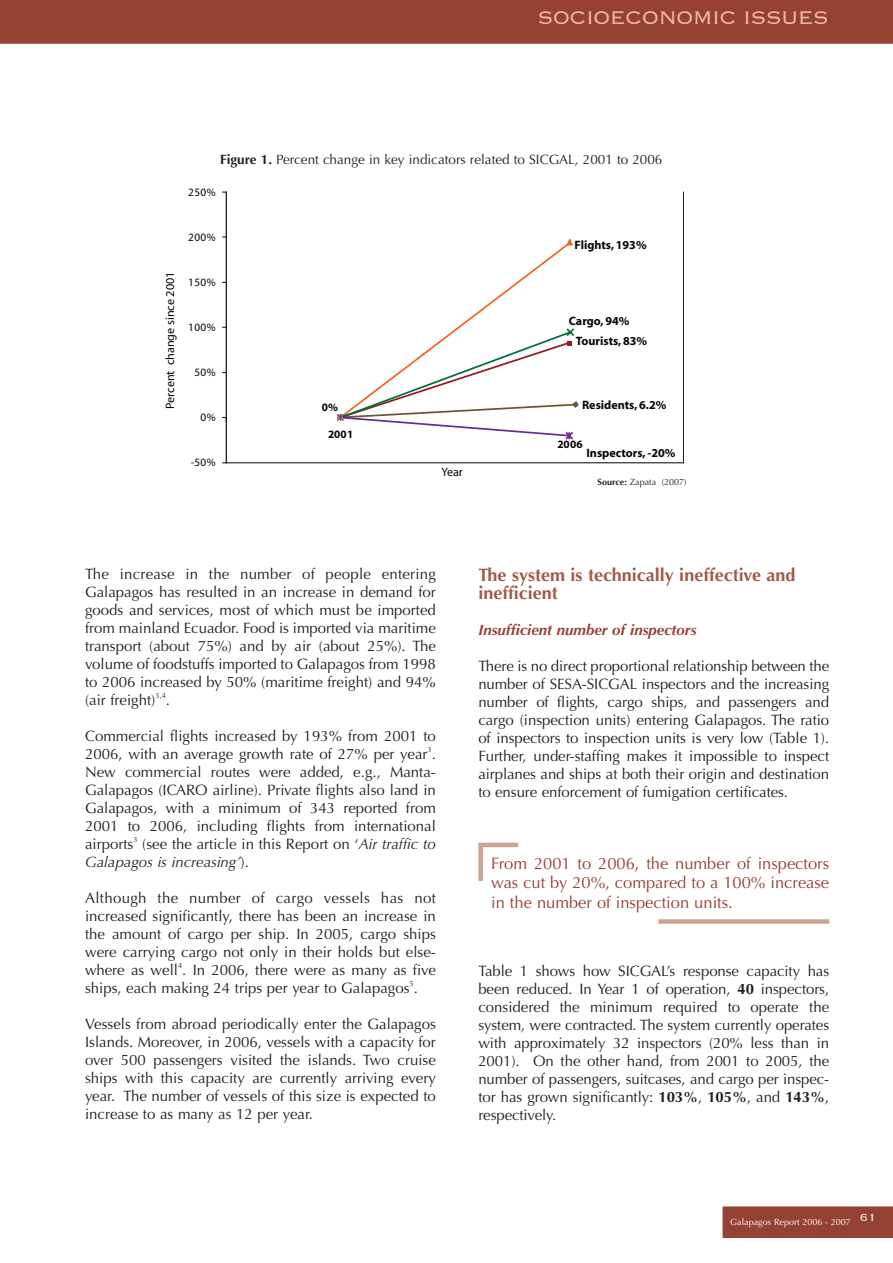
<style>
.page{position:relative;width:893px;height:1263px;background:#fff}
.page>*{position:absolute;margin:0;border:0;box-sizing:border-box;transform-origin:0 0}
.t1{font:300 24px "Copperplate";letter-spacing:-.03em;color:#f2b89d}
.t2{font:700 18px/18px "Optima";color:#a25a44}
.t3{font:16.5px/19.5px "Optima";color:#954134;text-align:justify}
.t4{font:15px/18px "Optima";color:#231f20;text-align:justify}
.t5{font:italic 15px/18px "Optima";color:#231f20}
.t6{font:italic 700 15px "Optima";color:#954134}
.t7{font:13.5px "Optima";color:#231f20}
.t8{font:700 12.15px "Myriad";color:#050504}
.t9{font:12.15px "Myriad";color:#050504}
.t10{font:11.25px "Myriad";letter-spacing:.04em;color:#050504}
.t11{font:700 11.25px "Myriad";color:#050504}
.t12{font:9px "Optima";color:#fff}
.t13{font:9px "Optima";color:#231f20}
.t14{font:7.5px "Optima";color:#231f20}
.s1{font-weight:700}
.s2{font-style:normal}
</style>
<div class="page">
<div style="left:722px;top:1206px;width:171px;height:32px;background:#954134"></div>
<div style="left:0;top:0;width:893px;height:44px;background:#954134"></div>
<hr style="left:226px;top:462px;width:457px;height:1px;background:#050504">
<hr style="left:683px;top:192px;width:1px;height:271px;background:#231f20">
<hr style="left:226px;top:192px;width:1px;height:271px;background:#050504">
<svg style="left:337px;top:238px;width:242px;height:202px"></svg>
<svg style="left:478px;top:842px;width:41px;height:39px"></svg>
<div style="left:658px;top:919px;width:171px;height:5px;background:#cca492"></div>
<h1 class="t1" style="left:538px;top:2px;width:293px">SOCIOECONOMIC ISSUES</h1>
<p class="t7" style="left:220px;top:152px;width:444px"><span class="s1">Figure 1.</span> Percent change in key indicators related to SICGAL, 2001 to 2006</p>
<p class="t10" style="left:188px;top:188px;width:29px">250%</p>
<p class="t10" style="left:188px;top:233px;width:29px">200%</p>
<p class="t9" style="left:166px;top:409px;width:139px;rotate:-90deg">Percent change since 2001</p>
<p class="t10" style="left:194px;top:278px;width:23px">50%</p>
<p class="t10" style="left:194px;top:323px;width:23px">00%</p>
<p class="t10" style="left:201px;top:368px;width:17px">0%</p>
<p class="t10" style="left:201px;top:413px;width:17px">0%</p>
<p class="t10" style="left:194px;top:458px;width:23px">50%</p>
<p class="t11" style="left:322px;top:403px;width:18px">0%</p>
<p class="t11" style="left:328px;top:430px;width:27px">2001</p>
<p class="t9" style="left:441px;top:467px;width:23px">Year</p>
<p class="t8" style="left:581px;top:240px;width:67px">lights, 193%</p>
<p class="t8" style="left:569px;top:316px;width:62px">Cargo, 94%</p>
<p class="t8" style="left:576px;top:337px;width:73px">Tourists, 83%</p>
<p class="t8" style="left:582px;top:400px;width:86px">Residents, 6.2%</p>
<p class="t11" style="left:557px;top:440px;width:27px">2006</p>
<p class="t8" style="left:590px;top:449px;width:87px">nspectors, -20%</p>
<p class="t13" style="left:598px;top:476px;width:91px"><span class="s1">Source:</span> Zapata (2007)</p>
<p class="t4" style="left:85px;top:565px;width:352px">The increase in the number of people entering Galapagos has resulted in an increase in demand for goods and services, most of which must be imported from mainland Ecuador. Food is imported via maritime transport (about 75%) and by air (about 25%). The volume of foodstuffs imported to Galapagos from 1998 to 2006 increased by 50% (maritime freight) and 94% (air freight)</p>
<p class="t14" style="left:155px;top:691px;width:12px">3,4</p>
<p class="t4" style="left:166px;top:691px;width:6px">.</p>
<p class="t4" style="left:85px;top:727px;width:352px">Commercial flights increased by 193% from 2001 to<br>2006, with an average growth rate of 27% per year .</p>
<p class="t14" style="left:427px;top:745px;width:6px">3</p>
<p class="t4" style="left:85px;top:763px;width:352px">New commercial routes were added, e.g., Manta-Galapagos (ICARO airline). Private flights also land in Galapagos, with a minimum of 343 reported from 2001 to 2006, including flights from international airports</p>
<p class="t14" style="left:133px;top:835px;width:6px">3</p>
<p class="t5" style="left:85px;top:834px;width:352px;text-indent:57px"><span class="s2">(see the article in this Report on ‘</span>Air traffic to<br>Galapagos is increasing’<span class="s2">).</span></p>
<p class="t4" style="left:85px;top:889px;width:352px">Although the number of cargo vessels has not increased significantly, there has been an increase in the amount of cargo per ship. In 2005, cargo ships were carrying cargo not only in their holds but else&shy;where as well . In 2006, there were as many as five</p>
<p class="t14" style="left:178px;top:961px;width:6px">4</p>
<p class="t4" style="left:85px;top:979px;width:334px">ships, each making 24 trips per year to Galapagos .</p>
<p class="t14" style="left:410px;top:979px;width:6px">5</p>
<p class="t4" style="left:85px;top:1015px;width:352px">Vessels from abroad periodically enter the Galapagos Islands. Moreover, in 2006, vessels with a capacity for over 500 passengers visited the islands. Two cruise ships with this capacity are currently arriving every year. The number of vessels of this size is expected to increase to as many as 12 per year.</p>
<p class="t2" style="left:478px;top:566px;width:319px">The system is technically ineffective and inefficient</p>
<p class="t6" style="left:478px;top:621px;width:220px">Insufficient number of inspectors</p>
<p class="t4" style="left:478px;top:657px;width:352px">There is no direct proportional relationship between the number of SESA-SICGAL inspectors and the increasing number of flights, cargo ships, and passengers and cargo (inspection units) entering Galapagos. The ratio of inspectors to inspection units is very low (Table 1).<br>Further, under-staffing makes it impossible to inspect airplanes and ships at both their origin and destination to ensure enforcement of fumigation certificates.</p>
<p class="t3" style="left:491px;top:853px;width:340px">From 2001 to 2006, the number of inspectors was cut by 20%, compared to a 100% increase in the number of inspection units.</p>
<p class="t4" style="left:478px;top:962px;width:352px">Table 1 shows how SICGAL’s response capacity has been reduced. In Year 1 of operation, <span class="s1">40</span> inspectors, considered the minimum required to operate the system, were contracted. The system currently operates with approximately 32 inspectors (20% less than in 2001). On the other hand, from 2001 to 2005, the number of passengers, suitcases, and cargo per inspec&shy;tor has grown significantly: <span class="s1">103%</span>, <span class="s1">105%</span>, and <span class="s1">143%</span>, respectively.</p>
<p class="t12" style="left:730px;top:1217px;width:148px">Galapagos Report 2006 - 2007 <sup>61</sup></p>
</div>
